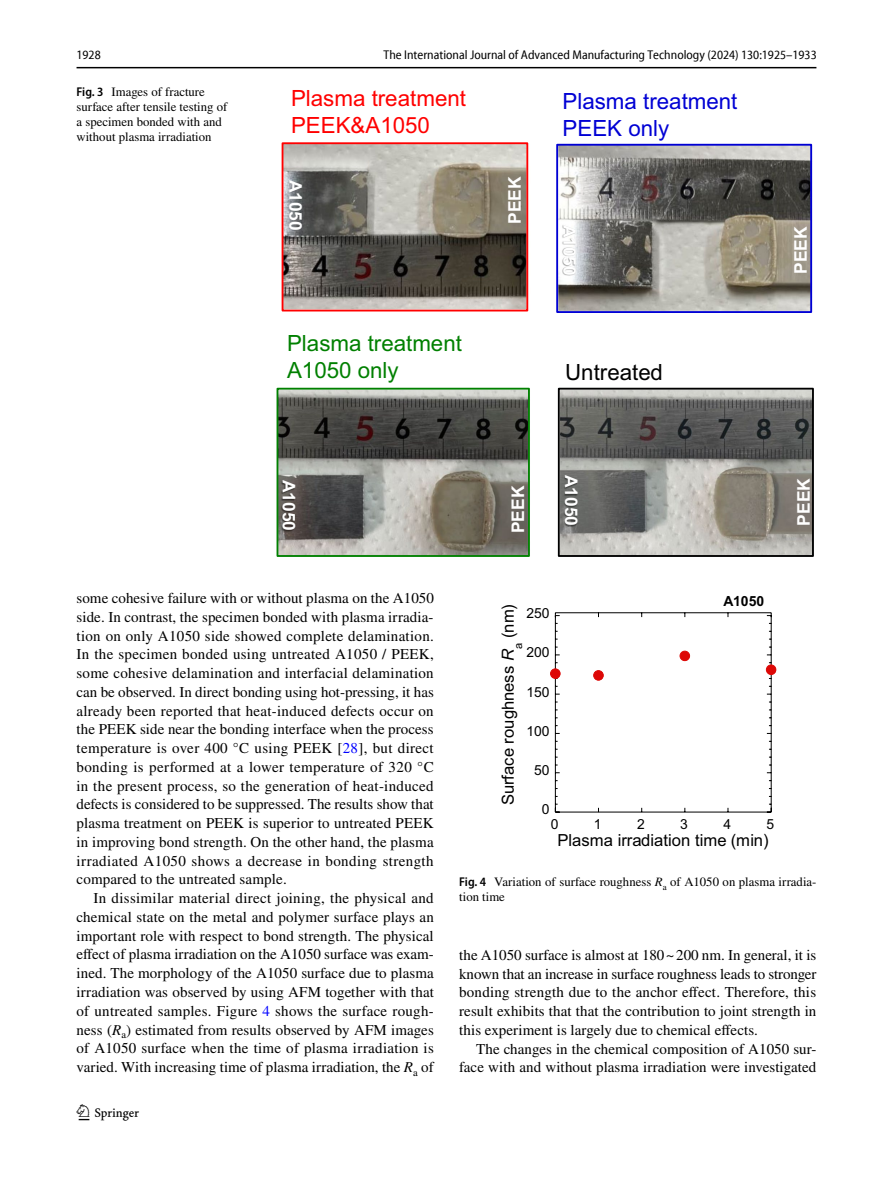
<style>
.page{position:relative;width:893px;height:1187px;background:#fff}
.page>*{position:absolute;margin:0;border:0;box-sizing:border-box;transform-origin:0 0}
.t1{font:22.5px "Springnew Regular 2";color:#000}
.t2{font:22.35px/26.8px "Arial MT3";color:#f00}
.t3{font:22.35px/26.8px "Arial MT3";color:#008000}
.t4{font:22.35px/26.8px "Arial MT3";color:#0000d4}
.t5{font:22.35px "Arial MT3";color:#000}
.t6{font:17.4px "Arial Bold MT3";color:#fff}
.t7{font:16.65px "Arial MT4";color:#000}
.t8{font:15px/18.8px "STIX";letter-spacing:.005em;color:#000;text-align:justify}
.t9{font:13.95px "Arial MT4";letter-spacing:.005em;color:#000}
.t10{font:13.95px "Arial Bold MT4";color:#000}
.t11{font:12.75px/15px "STIX";color:#000}
.t12{font:semi-condensed 12.75px "Myriad Pro Unic";color:#000}
.t13{font:11.1px "Arial MT4";color:#000}
.s1{font-family:"Myriad Pro";font-weight:600;font-stretch:semi-condensed}
.s2{color:#00f}
.s3{font-style:italic}
.s4{font-family:"Arial";font-style:italic}
</style>
<div class="page">
<hr style="left:77px;top:67px;width:739px;height:1px;background:#000">
<img style="left:277px;top:144px;width:535px;height:411px">
<div style="left:558px;top:388px;width:256px;height:169px;border:2px solid #000"></div>
<div style="left:282px;top:142px;width:246px;height:169px;border:2px solid #f00"></div>
<div style="left:556px;top:144px;width:256px;height:169px;border:2px solid #0000d4"></div>
<div style="left:277px;top:388px;width:253px;height:169px;border:2px solid #008000"></div>
<svg style="left:555px;top:613px;width:5px;height:4px"></svg>
<svg style="left:767px;top:612px;width:5px;height:5px"></svg>
<hr style="left:555px;top:615px;width:1px;height:197px;background:#000">
<hr style="left:771px;top:615px;width:1px;height:197px;background:#000">
<hr style="left:555px;top:811px;width:216px;height:1px;background:#000">
<hr style="left:555px;top:612px;width:216px;height:1px;background:#000">
<div style="left:550px;top:668px;width:10px;height:10px;background:#dd0806;border-radius:50%"></div>
<div style="left:550px;top:668px;width:10px;height:10px;border:1px solid #dd0806;border-radius:50%"></div>
<div style="left:594px;top:670px;width:9px;height:10px;background:#dd0806;border-radius:50%"></div>
<div style="left:593px;top:670px;width:10px;height:10px;border:1px solid #dd0806;border-radius:50%"></div>
<div style="left:680px;top:651px;width:10px;height:9px;background:#dd0806;border-radius:50%"></div>
<div style="left:680px;top:651px;width:10px;height:9px;border:1px solid #dd0806;border-radius:50%"></div>
<div style="left:766px;top:665px;width:10px;height:9px;background:#dd0806;border-radius:50%"></div>
<div style="left:766px;top:664px;width:10px;height:10px;border:1px solid #dd0806;border-radius:50%"></div>
<p class="t12" style="left:77px;top:50px;width:26px">1928</p>
<p class="t12" style="left:384px;top:50px;width:435px">The International Journal of Advanced Manufacturing Technology (2024) 130:1925–1933</p>
<p class="t11" style="left:77px;top:85px;width:152px"><span class="s1">Fig. 3</span> Images of fracture surface after tensile testing of a specimen bonded with and without plasma irradiation</p>
<h2 class="t2" style="left:291px;top:84px;width:177px">Plasma treatment<br>PEEK&amp;A1050</h2>
<h2 class="t4" style="left:563px;top:88px;width:176px">Plasma treatment<br>PEEK only</h2>
<p class="t6" style="left:308px;top:180px;width:52px;rotate:90deg">A1050</p>
<p class="t6" style="left:502px;top:224px;width:49px;rotate:-90deg">PEEK</p>
<p class="t6" style="left:582px;top:225px;width:52px;rotate:90deg">A1050</p>
<p class="t6" style="left:788px;top:274px;width:49px;rotate:-90deg">PEEK</p>
<h2 class="t3" style="left:287px;top:330px;width:176px">Plasma treatment<br>A1050 only</h2>
<h2 class="t5" style="left:565px;top:356px;width:99px">Untreated</h2>
<p class="t6" style="left:301px;top:480px;width:52px;rotate:90deg">A1050</p>
<p class="t6" style="left:506px;top:533px;width:49px;rotate:-90deg">PEEK</p>
<p class="t6" style="left:584px;top:475px;width:52px;rotate:90deg">A1050</p>
<p class="t6" style="left:791px;top:525px;width:49px;rotate:-90deg">PEEK</p>
<p class="t8" style="left:77px;top:589px;width:359px">some cohesive failure with or without plasma on the A1050 side. In contrast, the specimen bonded with plasma irradia&shy;tion on only A1050 side showed complete delamination.<br>In the specimen bonded using untreated A1050 / PEEK, some cohesive delamination and interfacial delamination can be observed. In direct bonding using hot-pressing, it has already been reported that heat-induced defects occur on the PEEK side near the bonding interface when the process temperature is over 400 °C using PEEK [<span class="s2">28</span>], but direct bonding is performed at a lower temperature of 320 °C in the present process, so the generation of heat-induced defects is considered to be suppressed. The results show that plasma treatment on PEEK is superior to untreated PEEK in improving bond strength. On the other hand, the plasma irradiated A1050 shows a decrease in bonding strength compared to the untreated sample.</p>
<p class="t8" style="left:77px;top:889px;width:359px;text-indent:17px">In dissimilar material direct joining, the physical and chemical state on the metal and polymer surface plays an important role with respect to bond strength. The physical effect of plasma irradiation on the A1050 surface was exam&shy;ined. The morphology of the A1050 surface due to plasma irradiation was observed by using AFM together with that of untreated samples. Figure <span class="s2">4</span> shows the surface rough&shy;ness (<span class="s3">R</span><sub>a</sub>) estimated from results observed by AFM images of A1050 surface when the time of plasma irradiation is varied. With increasing time of plasma irradiation, the <span class="s3">R</span><sub>a</sub> of</p>
<h1 class="t1" style="left:79px;top:1104px;width:62px">1 3</h1>
<p class="t7" style="left:497px;top:638px;width:36px;rotate:-90deg">mn ( )</p>
<p class="t9" style="left:526px;top:603px;width:25px">250</p>
<p class="t13" style="left:511px;top:649px;width:8px;rotate:-90deg">a</p>
<p class="t9" style="left:526px;top:642px;width:25px">200</p>
<p class="t7" style="left:497px;top:805px;width:158px;rotate:-90deg">S eca f ru ssenhguo r <span class="s4">R</span></p>
<p class="t9" style="left:526px;top:682px;width:25px">150</p>
<p class="t9" style="left:526px;top:721px;width:25px">100</p>
<p class="t9" style="left:534px;top:760px;width:17px">50</p>
<p class="t9" style="left:542px;top:799px;width:9px">0</p>
<p class="t10" style="left:723px;top:590px;width:42px">A1050</p>
<p class="t9" style="left:551px;top:814px;width:9px">0</p>
<p class="t9" style="left:594px;top:814px;width:9px">1</p>
<p class="t9" style="left:637px;top:814px;width:9px">2</p>
<p class="t9" style="left:680px;top:814px;width:9px">3</p>
<p class="t9" style="left:723px;top:814px;width:9px">4</p>
<p class="t9" style="left:766px;top:814px;width:9px">5</p>
<p class="t7" style="left:557px;top:828px;width:213px">Plasma irradiation time (min)</p>
<p class="t11" style="left:459px;top:875px;width:359px"><span class="s1">Fig. 4</span> Variation of surface roughness <span class="s3">R</span><sub>a</sub> of A1050 on plasma irradia&shy;tion time</p>
<p class="t8" style="left:459px;top:946px;width:359px">the A1050 surface is almost at 180~200 nm. In general, it is known that an increase in surface roughness leads to stronger bonding strength due to the anchor effect. Therefore, this result exhibits that that the contribution to joint strength in this experiment is largely due to chemical effects.</p>
<p class="t8" style="left:459px;top:1040px;width:359px;text-align:right">The changes in the chemical composition of A1050 sur&shy;face with and without plasma irradiation were investigated</p>
</div>
